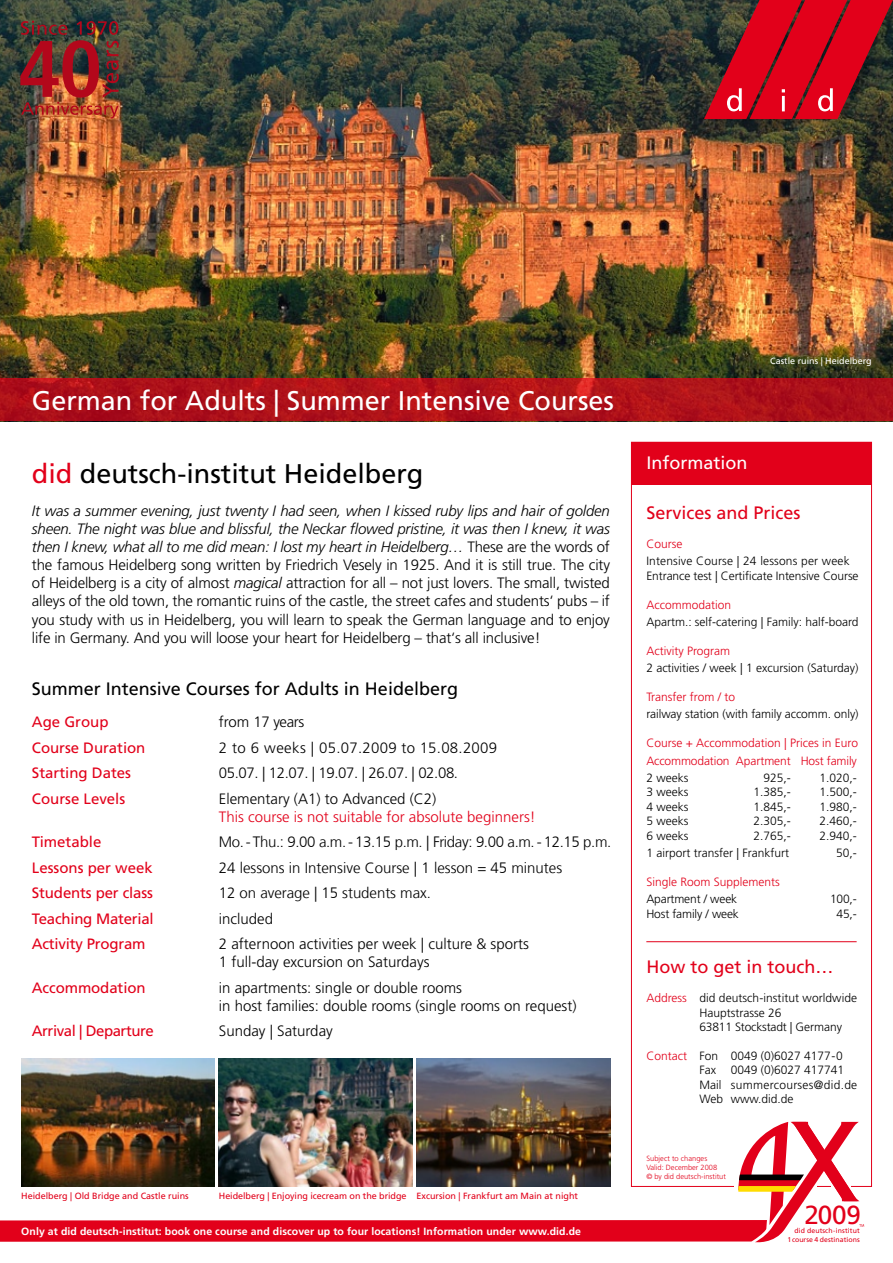
<style>
.page{position:relative;width:893px;height:1263px;background:#fff}
.page>*{position:absolute;margin:0;border:0;box-sizing:border-box;transform-origin:0 0}
.t1{font:700 condensed 79.95px "Frutiger";color:#b3071b;scale:1.04 1}
.t2{font:27px "Frutiger";color:#fff}
.t3{font:27px "Frutiger";color:#000}
.t4{font:18px "Frutiger LT Com";color:#000}
.t5{font:18px "Frutiger";color:#e2001a}
.t6{font:18px "Frutiger";color:#fff}
.t7{font:300 15px/18px "Frutiger";color:#000;text-align:justify}
.t8{font:15px "Frutiger";letter-spacing:-.005em;color:#e2001a}
.t9{font:300 15px "Frutiger LT Com";color:#000}
.t10{font:300 15px "Frutiger LT Com";letter-spacing:-.025em;color:#000}
.t11{font:300 15px "Frutiger";letter-spacing:-.025em;color:#000}
.t12{font:300 15px "Frutiger";color:#e2001a}
.t13{font:300 15px "Frutiger";letter-spacing:.02em;color:#000}
.t14{font:15px "Frutiger LT Com";letter-spacing:-.01em;color:#e2001a}
.t15{font:15px "Frutiger";letter-spacing:-.03em;color:#e2001a}
.t16{font:300 12px/14.4px "Frutiger";color:#000}
.t17{font:300 12px "Frutiger";color:#e2001a}
.t18{font:300 12px "Frutiger";letter-spacing:.025em;color:#000}
.t19{font:700 10.5px "Frutiger LT Com";letter-spacing:.01em;color:#fff}
.t20{font:9px "Frutiger LT Com";color:#e2001a}
.t21{font:9px "Frutiger LT Com";color:#fff}
.t22{font:300 7.5px "Frutiger";color:#e2001a}
.t23{font:6.9px/8.2px "Frutiger LT Com";letter-spacing:.01em;color:#e2001a;text-align:right}
.s1{color:#e2001a}
.s2{font-style:italic}
</style>
<div class="page">
<img style="left:0;top:0;width:893px;height:378px">
<div style="left:631px;top:442px;width:241px;height:43px;background:#e2001a"></div>
<img style="left:21px;top:1059px;width:194px;height:63px">
<svg style="left:0;top:378px;width:893px;height:43px;background:#af1119"></svg>
<img style="left:219px;top:1059px;width:193px;height:63px">
<img style="left:417px;top:1059px;width:193px;height:63px">
<div style="left:703px;top:0;width:190px;height:139px;background:#000;opacity:.2"></div>
<svg style="left:704px;top:0;width:189px;height:119px;background:#a71523"></svg>
<svg style="left:21px;top:21px;width:46px;height:14px"></svg>
<svg style="left:77px;top:21px;width:41px;height:14px"></svg>
<img style="left:21px;top:41px;width:98px;height:78px">
<hr style="left:646px;top:941px;width:211px;height:1px;background:#e2001a">
<img style="left:0;top:1122px;width:864px;height:121px">
<p class="t1" style="left:18px;top:22px;width:83px">40</p>
<p class="t2" style="left:32px;top:385px;width:584px">German for Adults | Summer Intensive Courses</p>
<p class="t3" style="left:32px;top:457px;width:393px"><span class="s1">did</span> deutsch-institut Heidelberg</p>
<p class="t7" style="left:32px;top:502px;width:580px"><span class="s2">It was a summer evening, just twenty I had seen, when I kissed ruby lips and hair of golden sheen. The night was blue and blissful, the Neckar flowed pristine, it was then I knew, it was then I knew, what all to me did mean: I lost my heart in Heidelberg…</span> These are the words of the famous Heidelberg song written by Friedrich Vesely in 1925. And it is still true. The city of Heidelberg is a city of almost <span class="s2">magical</span> attraction for all – not just lovers. The small, twisted alleys of the old town, the romantic ruins of the castle, the street cafes and students‘ pubs – if you study with us in Heidelberg, you will learn to speak the German language and to enjoy life in Germany. And you will loose your heart for Heidelberg – that‘s all inclusive!</p>
<p class="t4" style="left:32px;top:678px;width:428px">Summer Intensive Courses for Adults in Heidelberg</p>
<p class="t8" style="left:32px;top:713px;width:78px">Age Group</p>
<p class="t11" style="left:219px;top:714px;width:87px">from 17 years</p>
<p class="t8" style="left:32px;top:739px;width:115px">Course Duration</p>
<p class="t13" style="left:219px;top:739px;width:280px">2 to 6 weeks | 05.07.2009 to 15.08.2009</p>
<p class="t8" style="left:32px;top:764px;width:101px">Starting Dates</p>
<p class="t11" style="left:219px;top:765px;width:241px">05.07. | 12.07. | 19.07. | 26.07. | 02.08.</p>
<p class="t8" style="left:32px;top:790px;width:95px">Course Levels</p>
<p class="t7" style="left:219px;top:790px;width:219px">Elementary (A1) to Advanced (C2)</p>
<p class="t12" style="left:219px;top:808px;width:318px">This course is not suitable for absolute beginners!</p>
<p class="t14" style="left:32px;top:833px;width:71px">Timetable</p>
<p class="t10" style="left:219px;top:833px;width:394px">Mo. - Thu.: 9.00 a.m. - 13.15 p.m. | Friday: 9.00 a.m. - 12.15 p.m.</p>
<p class="t8" style="left:32px;top:859px;width:122px">Lessons per week</p>
<p class="t9" style="left:219px;top:859px;width:345px">24 lessons in Intensive Course | 1 lesson = 45 minutes</p>
<p class="t14" style="left:32px;top:884px;width:123px">Students per class</p>
<p class="t9" style="left:219px;top:884px;width:213px">12 on average | 15 students max.</p>
<p class="t8" style="left:32px;top:910px;width:123px">Teaching Material</p>
<p class="t7" style="left:219px;top:910px;width:56px">included</p>
<p class="t8" style="left:32px;top:935px;width:115px">Activity Program</p>
<p class="t7" style="left:219px;top:935px;width:312px">2 afternoon activities per week | culture &amp; sports</p>
<p class="t7" style="left:219px;top:953px;width:212px">1 full-day excursion on Saturdays</p>
<p class="t8" style="left:32px;top:979px;width:115px">Accommodation</p>
<p class="t7" style="left:219px;top:979px;width:245px">in apartments: single or double rooms</p>
<p class="t7" style="left:219px;top:997px;width:359px">in host families: double rooms (single rooms on request)</p>
<p class="t15" style="left:32px;top:1022px;width:123px">Arrival | Departure</p>
<p class="t7" style="left:219px;top:1022px;width:115px">Sunday | Saturday</p>
<p class="t20" style="left:21px;top:1191px;width:169px">Heidelberg | Old Bridge and Castle ruins</p>
<p class="t20" style="left:219px;top:1191px;width:189px">Heidelberg | Enjoying icecream on the bridge</p>
<p class="t20" style="left:417px;top:1191px;width:163px">Excursion | Frankfurt am Main at night</p>
<p class="t19" style="left:21px;top:1225px;width:561px">Only at did deutsch-institut: book one course and discover up to four locations! Information under www.did.de</p>
<p class="t21" style="left:770px;top:356px;width:103px">Castle ruins | Heidelberg</p>
<p class="t6" style="left:646px;top:452px;width:103px">Information</p>
<p class="t5" style="left:646px;top:502px;width:156px">Services and Prices</p>
<p class="t17" style="left:646px;top:537px;width:38px">Course</p>
<p class="t16" style="left:646px;top:554px;width:205px">Intensive Course | 24 lessons per week</p>
<p class="t16" style="left:646px;top:569px;width:214px">Entrance test | Certificate Intensive Course</p>
<p class="t17" style="left:646px;top:598px;width:86px">Accommodation</p>
<p class="t16" style="left:646px;top:615px;width:214px">Apartm.: self-catering | Family: half-board</p>
<p class="t17" style="left:646px;top:644px;width:85px">Activity Program</p>
<p class="t16" style="left:646px;top:661px;width:214px">2 activities / week | 1 excursion (Saturday)</p>
<p class="t17" style="left:646px;top:690px;width:90px">Transfer from / to</p>
<p class="t16" style="left:646px;top:707px;width:214px">railway station (with family accomm. only)</p>
<p class="t17" style="left:646px;top:736px;width:213px">Course + Accommodation | Prices in Euro</p>
<p class="t17" style="left:646px;top:754px;width:212px">Accommodation Apartment Host family</p>
<p class="t16" style="left:646px;top:771px;width:44px">2 weeks</p>
<p class="t16" style="left:763px;top:771px;width:29px">925,-</p>
<p class="t16" style="left:819px;top:771px;width:39px">1.020,-</p>
<p class="t16" style="left:646px;top:785px;width:44px">3 weeks</p>
<p class="t16" style="left:753px;top:785px;width:39px">1.385,-</p>
<p class="t16" style="left:819px;top:785px;width:39px">1.500,-</p>
<p class="t16" style="left:646px;top:800px;width:44px">4 weeks</p>
<p class="t16" style="left:753px;top:800px;width:39px">1.845,-</p>
<p class="t16" style="left:819px;top:800px;width:39px">1.980,-</p>
<p class="t16" style="left:646px;top:814px;width:44px">5 weeks</p>
<p class="t16" style="left:753px;top:814px;width:39px">2.305,-</p>
<p class="t16" style="left:819px;top:814px;width:39px">2.460,-</p>
<p class="t16" style="left:646px;top:828px;width:44px">6 weeks</p>
<p class="t16" style="left:753px;top:828px;width:39px">2.765,-</p>
<p class="t16" style="left:819px;top:828px;width:39px">2.940,-</p>
<p class="t16" style="left:646px;top:846px;width:144px">1 airport transfer | Frankfurt</p>
<p class="t16" style="left:836px;top:846px;width:22px">50,-</p>
<p class="t17" style="left:646px;top:875px;width:135px">Single Room Supplements</p>
<p class="t16" style="left:646px;top:892px;width:92px">Apartment / week</p>
<p class="t16" style="left:830px;top:892px;width:28px">100,-</p>
<p class="t16" style="left:646px;top:906px;width:94px">Host family / week</p>
<p class="t16" style="left:836px;top:906px;width:22px">45,-</p>
<p class="t5" style="left:646px;top:956px;width:188px">How to get in touch…</p>
<p class="t16" style="left:699px;top:991px;width:159px;text-indent:-53px"><span class="s1">Address</span> did deutsch-institut worldwide<br>Hauptstrasse 26</p>
<p class="t16" style="left:699px;top:1020px;width:144px">63811 Stockstadt | Germany</p>
<p class="t16" style="left:646px;top:1049px;width:198px"><span class="s1">Contact</span> Fon 0049 (0)6027 4177-0</p>
<p class="t16" style="left:699px;top:1063px;width:146px">Fax 0049 (0)6027 417741</p>
<p class="t18" style="left:699px;top:1078px;width:159px">Mail summercourses@did.de</p>
<p class="t16" style="left:699px;top:1092px;width:96px">Web www.did.de</p>
<p class="t22" style="left:646px;top:1154px;width:62px">Subject to changes</p>
<p class="t22" style="left:646px;top:1163px;width:72px">Valid: December 2008</p>
<p class="t22" style="left:646px;top:1172px;width:81px">© by did deutsch-institut</p>
<p class="t23" style="left:787px;top:1227px;width:74px">did deutsch-institut<br>1 course 4 destinations</p>
</div>
